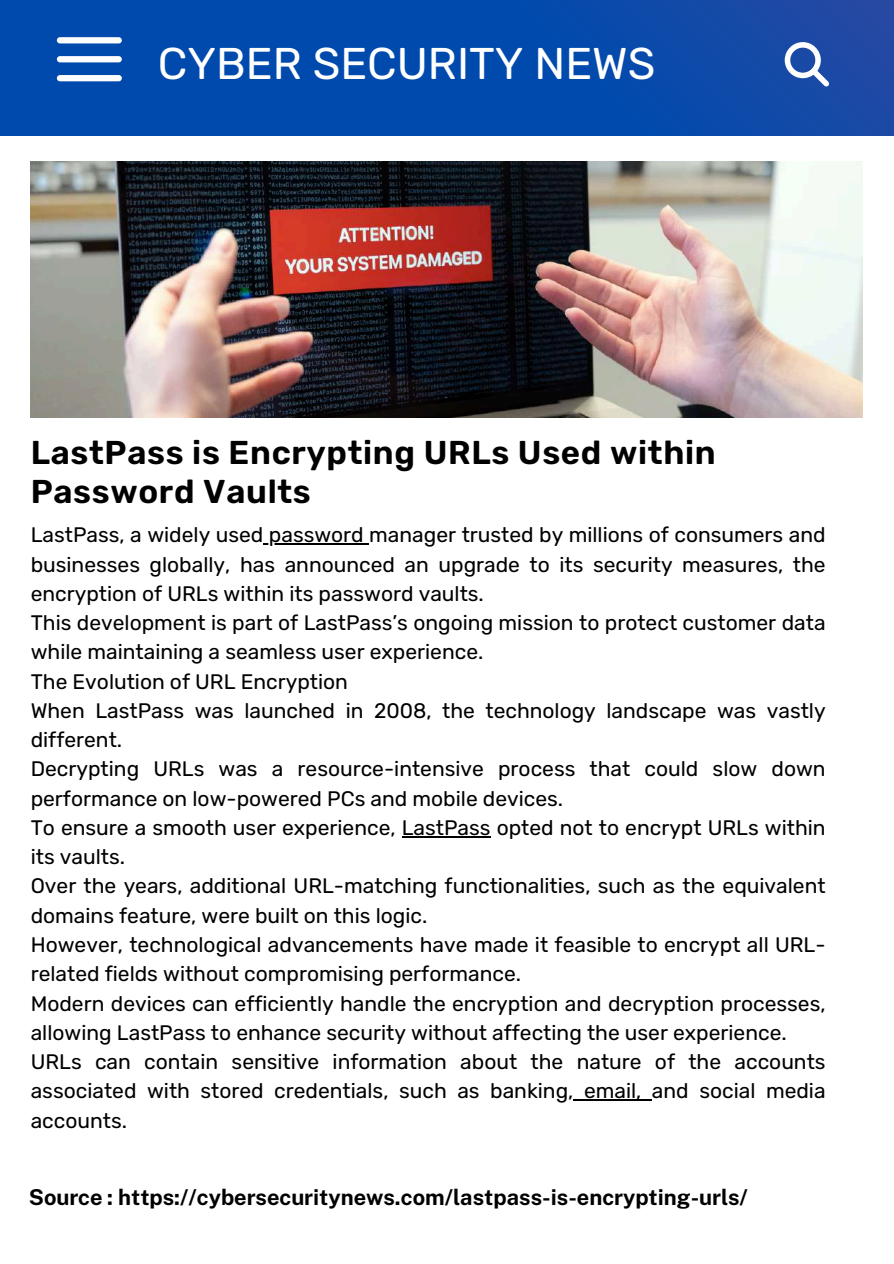
<style>
.page{position:relative;width:894px;height:1264px;background:#fff}
.page>*{position:absolute;margin:0;border:0;box-sizing:border-box;transform-origin:0 0}
.t1{font:44.4px "Rubik";color:#fff}
.t2{font:600 33px/39.3px "Rubik";letter-spacing:.02em;color:#000}
.t3{font:700 21.9px "Public Sans";color:#000}
.t4{font:21px/29.2px "Rubik";color:#000}
</style>
<div class="page">
<img style="left:31px;top:161px;width:831px;height:257px">
<svg style="left:0;top:0;width:893px;height:135px;background:#064aab"></svg>
<div style="left:57px;top:37px;width:65px;height:6px;background:#fff;border-radius:3px"></div>
<div style="left:57px;top:56px;width:65px;height:6px;background:#fff;border-radius:3px"></div>
<div style="left:57px;top:75px;width:65px;height:6px;background:#fff;border-radius:3px"></div>
<svg style="left:784px;top:42px;width:45px;height:45px"></svg>
<hr style="left:263px;top:543px;width:106px;height:1px;background:#000">
<hr style="left:401px;top:836px;width:89px;height:1px;background:#000">
<hr style="left:573px;top:1099px;width:78px;height:1px;background:#000">
<h1 class="t1" style="left:158px;top:37px;width:499px">CYBER SECURITY NEWS</h1>
<h2 class="t2" style="left:31px;top:433px;width:686px">LastPass is Encrypting URLs Used within<br>Password Vaults</h2>
<p class="t4" style="left:31px;top:520px;width:796px">LastPass, a widely used password manager trusted by millions of consumers and businesses globally, has announced an upgrade to its security measures, the encryption of URLs within its password vaults.<br>This development is part of LastPass’s ongoing mission to protect customer data while maintaining a seamless user experience.<br>The Evolution of URL Encryption<br>When LastPass was launched in 2008, the technology landscape was vastly different.<br>Decrypting URLs was a resource-intensive process that could slow down performance on low-powered PCs and mobile devices.<br>To ensure a smooth user experience, LastPass opted not to encrypt URLs within its vaults.<br>Over the years, additional URL-matching functionalities, such as the equivalent domains feature, were built on this logic.<br>However, technological advancements have made it feasible to encrypt all URL&shy;related fields without compromising performance.<br>Modern devices can efficiently handle the encryption and decryption processes, allowing LastPass to enhance security without affecting the user experience.<br>URLs can contain sensitive information about the nature of the accounts associated with stored credentials, such as banking, email, and social media accounts.</p>
<p class="t3" style="left:29px;top:1184px;width:720px">Source : https://cybersecuritynews.com/lastpass-is-encrypting-urls/</p>
</div>
